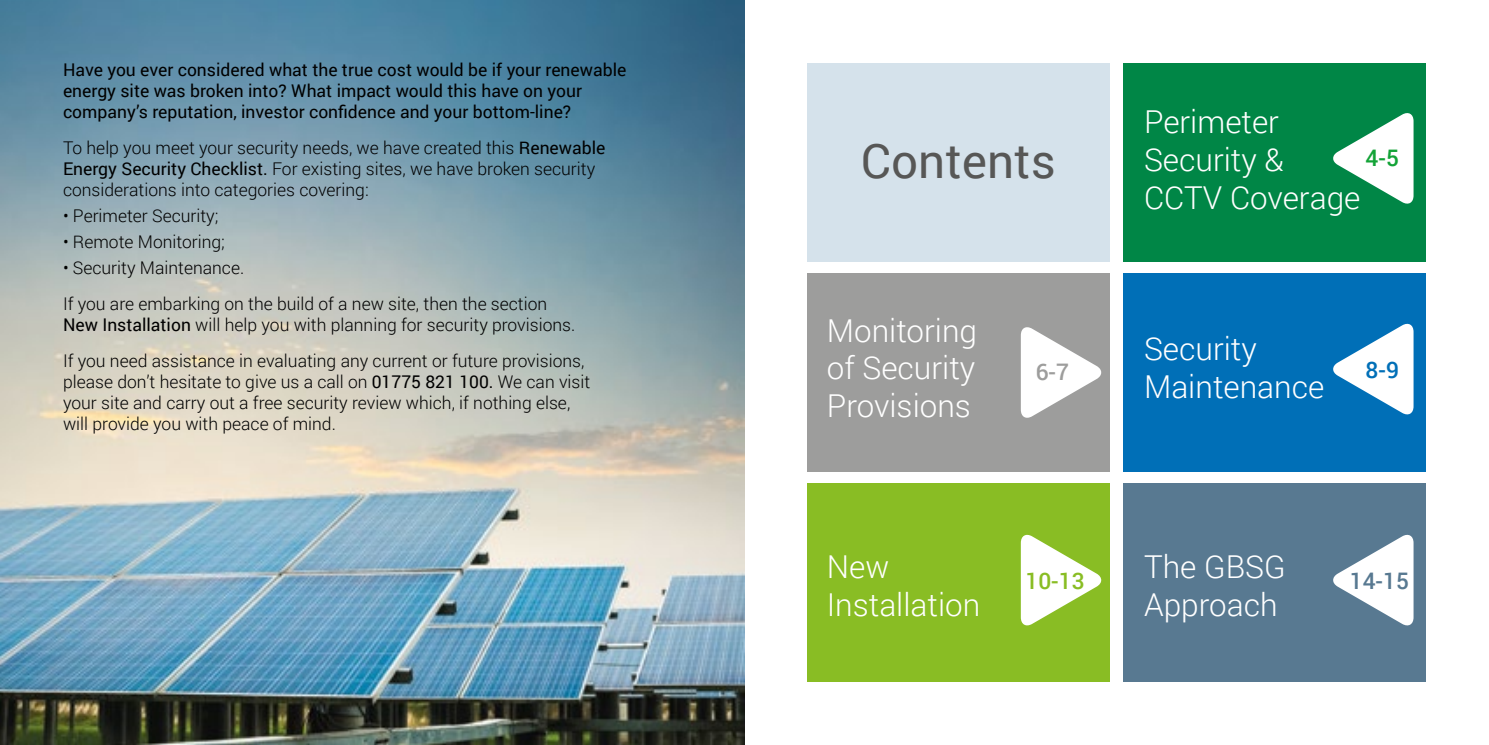
<style>
.page{position:relative;width:1489px;height:745px;background:#fff}
.page>*{position:absolute;margin:0;border:0;box-sizing:border-box;transform-origin:0 0}
.t1{font:47.77px "Roboto";color:#575756}
.t2{font:300 31.5px/37.8px "Roboto";color:#fff}
.t3{font:500 22.75px "Roboto";color:#89bd24}
.t4{font:500 22.75px "Roboto";color:#587991}
.t5{font:500 22.75px "Roboto";color:#13a337}
.t6{font:500 22.75px "Roboto";color:#9d9d9c}
.t7{font:500 22.75px "Roboto";color:#006fb7}
.t8{font:300 17.5px/21px "Roboto";color:#000}
.t9{font:17.5px/21px "Roboto";color:#000}
.s1{font-weight:400}
</style>
<div class="page">
<img style="left:0;top:0;width:744px;height:744px">
<div style="left:807px;top:273px;width:303px;height:198px;background:#9d9d9c"></div>
<div style="left:807px;top:63px;width:303px;height:198px;background:#d5e2eb"></div>
<div style="left:1123px;top:63px;width:302px;height:198px;background:#008646"></div>
<div style="left:807px;top:483px;width:303px;height:198px;background:#89bd24"></div>
<div style="left:1123px;top:273px;width:302px;height:198px;background:#006fb7"></div>
<div style="left:1123px;top:483px;width:302px;height:198px;background:#587991"></div>
<svg style="left:1333px;top:113px;width:80px;height:91px"></svg>
<svg style="left:1333px;top:534px;width:80px;height:92px"></svg>
<svg style="left:1020px;top:534px;width:82px;height:92px"></svg>
<svg style="left:1020px;top:327px;width:82px;height:91px"></svg>
<svg style="left:1333px;top:323px;width:80px;height:92px"></svg>
<p class="t9" style="left:63px;top:59px;width:565px">Have you ever considered what the true cost would be if your renewable energy site was broken into? What impact would this have on your company’s reputation, investor confidence and your bottom-line?</p>
<p class="t8" style="left:63px;top:137px;width:544px">To help you meet your security needs, we have created this <span class="s1">Renewable<br>Energy Security Checklist.</span> For existing sites, we have broken security considerations into categories covering:</p>
<p class="t8" style="left:63px;top:205px;width:157px">• Perimeter Security;</p>
<p class="t8" style="left:63px;top:231px;width:163px">• Remote Monitoring;</p>
<p class="t8" style="left:63px;top:249px;width:485px;line-height:35.9px">• Security Maintenance.<br>If you are embarking on the build of a new site, then the section</p>
<p class="t8" style="left:63px;top:306px;width:523px;line-height:35.9px"><span class="s1">New Installation</span> will help you with planning for security provisions.<br>If you need assistance in evaluating any current or future provisions,</p>
<p class="t8" style="left:63px;top:370px;width:529px">please don’t hesitate to give us a call on <span class="s1">01775 821 100.</span> We can visit your site and carry out a free security review which, if nothing else, will provide you with peace of mind.</p>
<h1 class="t1" style="left:861px;top:128px;width:196px">Contents</h1>
<h2 class="t2" style="left:1143px;top:102px;width:218px">Perimeter<br>Security &amp;<br>CCTV Coverage</h2>
<h3 class="t5" style="left:1365px;top:141px;width:35px">4-5</h3>
<h2 class="t2" style="left:826px;top:310px;width:152px;text-align:justify">Monitoring of Security Provisions</h2>
<h2 class="t2" style="left:1143px;top:329px;width:182px">Security<br>Maintenance</h2>
<h3 class="t6" style="left:1035px;top:356px;width:35px">6-7</h3>
<h3 class="t7" style="left:1365px;top:354px;width:35px">8-9</h3>
<h2 class="t2" style="left:826px;top:546px;width:155px">New<br>Installation</h2>
<h2 class="t2" style="left:1143px;top:546px;width:143px">The GBSG<br>Approach</h2>
<h3 class="t3" style="left:1025px;top:564px;width:61px">10-13</h3>
<h3 class="t4" style="left:1349px;top:564px;width:61px">14-15</h3>
</div>
